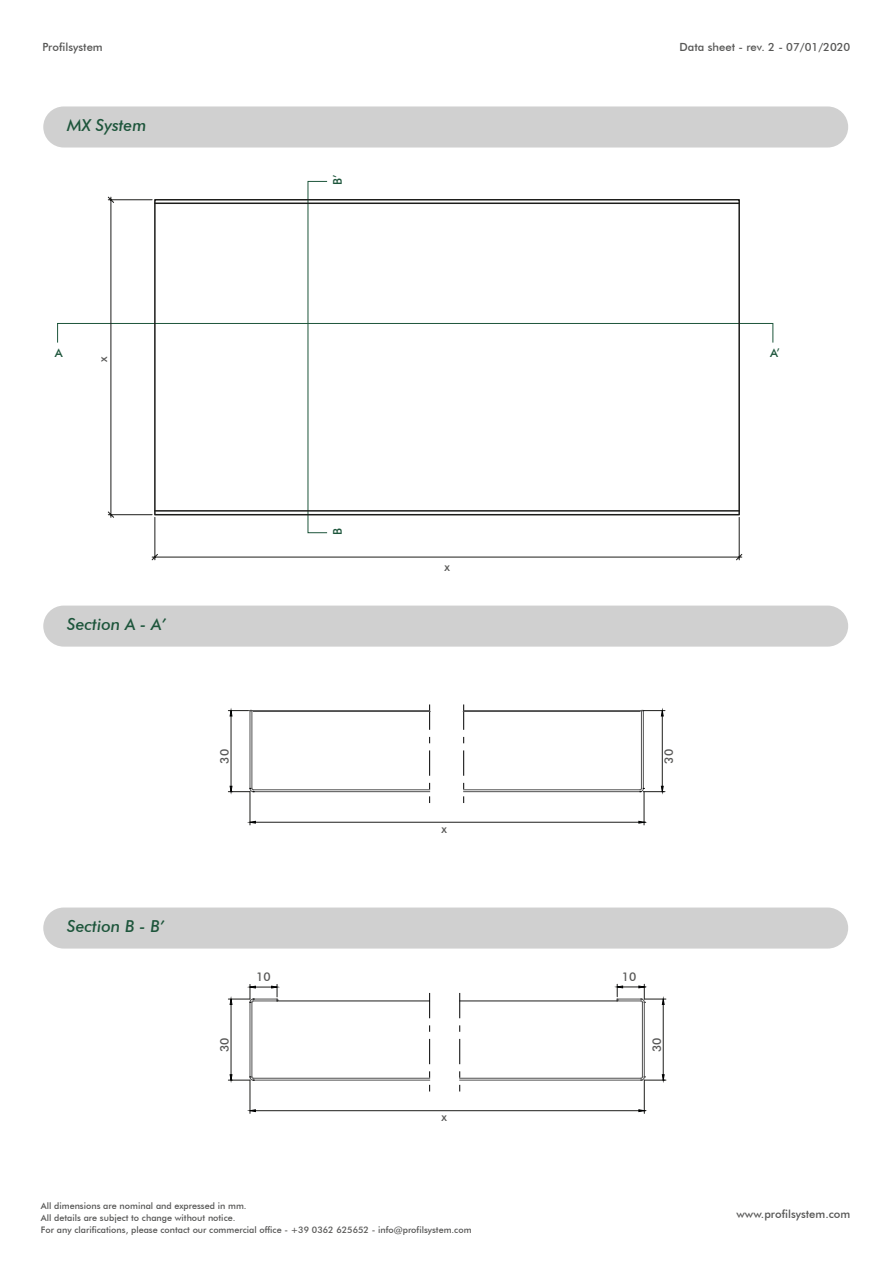
<style>
.page{position:relative;width:893px;height:1263px;background:#fff}
.page>*{position:absolute;margin:0;border:0;box-sizing:border-box;transform-origin:0 0}
.t1{font:italic 500 16.5px "Futura BT";color:#1d553b}
.t2{font:500 12px "Futura BT";color:#575756}
.t3{font:500 12px "Futura BT";color:#1d553b}
.t4{font:500 11.25px "Futura BT";color:#575756}
.t5{font:500 9px/12px "Futura BT";color:#575756}
</style>
<div class="page">
<div style="left:43px;top:106px;width:805px;height:42px;background:#d0d0d0;border-radius:21px"></div>
<div style="left:43px;top:606px;width:805px;height:41px;background:#d0d0d0;border-radius:21px"></div>
<div style="left:57px;top:323px;width:716px;height:20px;border:1px solid #1d553b"></div>
<svg style="left:108px;top:197px;width:634px;height:363px"></svg>
<hr style="left:155px;top:202px;width:584px;height:2px;background:#1d1d1b">
<hr style="left:155px;top:510px;width:584px;height:2px;background:#1d1d1b">
<hr style="left:250px;top:711px;width:1px;height:77px;background:#515151">
<hr style="left:253px;top:791px;width:177px;height:1px;background:#515151">
<hr style="left:250px;top:792px;width:1px;height:33px;background:#1d1d1b">
<hr style="left:644px;top:792px;width:1px;height:33px;background:#1d1d1b">
<hr style="left:255px;top:822px;width:384px;height:1px;background:#1d1d1b">
<svg style="left:639px;top:821px;width:6px;height:2px"></svg>
<hr style="left:231px;top:716px;width:1px;height:70px;background:#1d1d1b">
<hr style="left:252px;top:711px;width:1px;height:77px;background:#515151">
<svg style="left:228px;top:786px;width:26px;height:6px"></svg>
<hr style="left:253px;top:789px;width:177px;height:1px;background:#515151">
<svg style="left:429px;top:705px;width:1px;height:24px"></svg>
<svg style="left:429px;top:751px;width:1px;height:24px"></svg>
<div style="left:43px;top:907px;width:805px;height:41px;background:#d0d0d0;border-radius:21px"></div>
<hr style="left:250px;top:1002px;width:1px;height:75px;background:#515151">
<hr style="left:253px;top:1080px;width:177px;height:1px;background:#515151">
<hr style="left:250px;top:1080px;width:1px;height:33px;background:#1d1d1b">
<hr style="left:644px;top:1080px;width:1px;height:33px;background:#1d1d1b">
<hr style="left:255px;top:1110px;width:384px;height:1px;background:#1d1d1b">
<hr style="left:231px;top:1004px;width:1px;height:71px;background:#1d1d1b">
<hr style="left:663px;top:1004px;width:1px;height:71px;background:#1d1d1b">
<svg style="left:228px;top:984px;width:50px;height:20px"></svg>
<hr style="left:252px;top:1002px;width:1px;height:75px;background:#515151">
<svg style="left:228px;top:1075px;width:26px;height:6px"></svg>
<hr style="left:253px;top:1078px;width:177px;height:1px;background:#515151">
<hr style="left:644px;top:1002px;width:1px;height:75px;background:#515151">
<hr style="left:460px;top:1080px;width:181px;height:1px;background:#515151">
<svg style="left:617px;top:984px;width:49px;height:20px"></svg>
<hr style="left:642px;top:1002px;width:1px;height:75px;background:#515151">
<svg style="left:640px;top:1075px;width:26px;height:6px"></svg>
<hr style="left:460px;top:1078px;width:181px;height:1px;background:#515151">
<hr style="left:277px;top:1000px;width:153px;height:1px;background:#1d1d1b">
<hr style="left:460px;top:1000px;width:157px;height:1px;background:#1d1d1b">
<svg style="left:429px;top:993px;width:1px;height:25px"></svg>
<svg style="left:429px;top:1039px;width:1px;height:25px"></svg>
<svg style="left:459px;top:993px;width:1px;height:25px"></svg>
<svg style="left:459px;top:1039px;width:1px;height:25px"></svg>
<svg style="left:228px;top:710px;width:24px;height:6px"></svg>
<hr style="left:252px;top:710px;width:178px;height:1px;background:#515151">
<hr style="left:253px;top:711px;width:178px;height:1px;background:#515151">
<hr style="left:643px;top:711px;width:1px;height:77px;background:#515151">
<hr style="left:464px;top:791px;width:176px;height:1px;background:#515151">
<hr style="left:662px;top:716px;width:1px;height:70px;background:#1d1d1b">
<hr style="left:641px;top:711px;width:1px;height:77px;background:#515151">
<svg style="left:639px;top:786px;width:26px;height:6px"></svg>
<hr style="left:464px;top:789px;width:176px;height:1px;background:#515151">
<svg style="left:463px;top:705px;width:1px;height:24px"></svg>
<svg style="left:463px;top:751px;width:1px;height:24px"></svg>
<svg style="left:641px;top:710px;width:24px;height:6px"></svg>
<hr style="left:464px;top:710px;width:177px;height:1px;background:#515151">
<hr style="left:463px;top:711px;width:177px;height:1px;background:#515151">
<p class="t4" style="left:43px;top:40px;width:62px">Profilsystem</p>
<p class="t4" style="left:680px;top:40px;width:172px">Data sheet - rev. 2 - 07/01/2020</p>
<h1 class="t1" style="left:67px;top:115px;width:81px">MX System</h1>
<h2 class="t3" style="left:330px;top:185px;width:12px;rotate:-90deg">B’</h2>
<h2 class="t3" style="left:55px;top:345px;width:9px">A</h2>
<h2 class="t3" style="left:770px;top:345px;width:12px">A’</h2>
<h2 class="t2" style="left:96px;top:362px;width:7px;rotate:-90deg">x</h2>
<h1 class="t1" style="left:67px;top:614px;width:101px">Section A - A’</h1>
<h2 class="t2" style="left:217px;top:763px;width:16px;rotate:-90deg">30</h2>
<h1 class="t1" style="left:67px;top:916px;width:99px">Section B - B’</h1>
<h2 class="t2" style="left:217px;top:1052px;width:16px;rotate:-90deg">30</h2>
<h2 class="t2" style="left:256px;top:969px;width:16px">10</h2>
<h2 class="t3" style="left:330px;top:535px;width:8px;rotate:-90deg">B</h2>
<h2 class="t2" style="left:444px;top:560px;width:7px">x</h2>
<h2 class="t2" style="left:441px;top:821px;width:7px">x</h2>
<h2 class="t2" style="left:441px;top:1110px;width:7px">x</h2>
<h2 class="t2" style="left:622px;top:969px;width:16px">10</h2>
<h2 class="t2" style="left:650px;top:1052px;width:16px;rotate:-90deg">30</h2>
<p class="t5" style="left:41px;top:1199px;width:432px">All dimensions are nominal and expressed in mm.<br>All details are subject to change without notice.<br>For any clarifications, please contact our commercial office - +39 0362 625652 - info@profilsystem.com</p>
<p class="t4" style="left:736px;top:1207px;width:115px">www.profilsystem.com</p>
</div>
